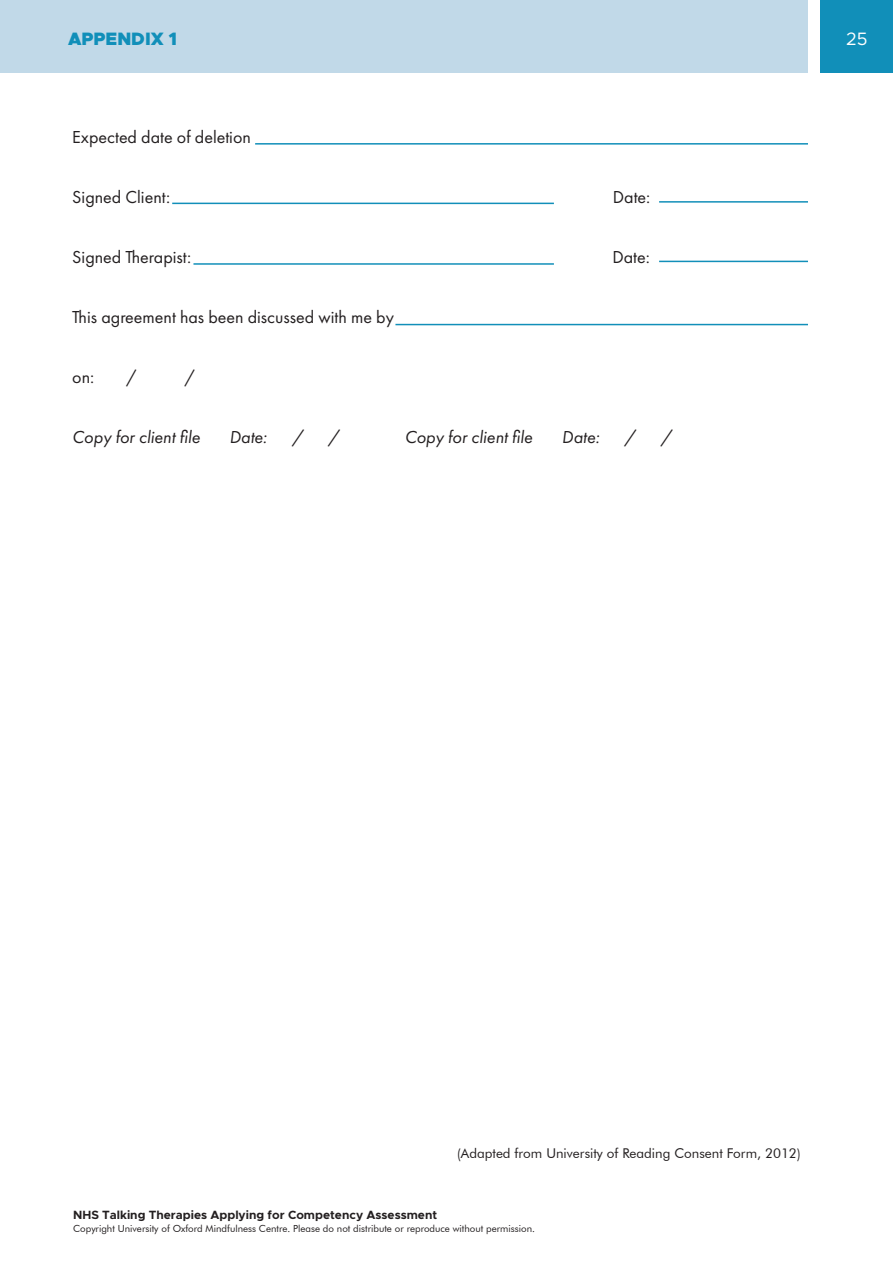
<style>
.page{position:relative;width:893px;height:1263px;background:#fff}
.page>*{position:absolute;margin:0;border:0;box-sizing:border-box;transform-origin:0 0}
.t1{font:18px "Futura PT";color:#231f20}
.t2{font:italic 18px "Futura PT";color:#231f20}
.t3{font:900 18px "Metropolis";color:#118fb9}
.t4{font:18px "Metropolis";color:#fff}
.t5{font:13.5px "Futura BT";color:#231f20}
.t6{font:700 12px "Metropolis";color:#231f20}
.t7{font:9.75px "Futura BT";color:#231f20}
</style>
<div class="page">
<hr style="left:255px;top:143px;width:553px;height:2px;background:#118fb9">
<hr style="left:172px;top:203px;width:382px;height:1px;background:#118fb9">
<hr style="left:659px;top:201px;width:149px;height:2px;background:#118fb9">
<hr style="left:659px;top:261px;width:149px;height:1px;background:#118fb9">
<hr style="left:193px;top:263px;width:361px;height:2px;background:#118fb9">
<hr style="left:395px;top:324px;width:413px;height:1px;background:#118fb9">
<div style="left:821px;top:0;width:72px;height:72px;background:#118fb9"></div>
<div style="left:0;top:0;width:807px;height:72px;background:#c1d9e8"></div>
<p class="t3" style="left:68px;top:27px;width:110px">APPENDIX 1</p>
<p class="t4" style="left:846px;top:28px;width:23px">25</p>
<p class="t1" style="left:72px;top:127px;width:180px">Expected date of deletion</p>
<p class="t1" style="left:72px;top:187px;width:99px">Signed Client:</p>
<p class="t1" style="left:613px;top:187px;width:39px">Date:</p>
<p class="t1" style="left:72px;top:247px;width:120px">Signed Therapist:</p>
<p class="t1" style="left:612px;top:247px;width:39px">Date:</p>
<p class="t1" style="left:72px;top:307px;width:323px">This agreement has been discussed with me by</p>
<p class="t1" style="left:72px;top:367px;width:23px">on:</p>
<p class="t1" style="left:126px;top:367px;width:12px">/</p>
<p class="t1" style="left:184px;top:367px;width:12px">/</p>
<p class="t2" style="left:72px;top:427px;width:129px">Copy for client file</p>
<p class="t2" style="left:229px;top:427px;width:39px">Date:</p>
<p class="t2" style="left:292px;top:427px;width:12px">/</p>
<p class="t2" style="left:328px;top:427px;width:12px">/</p>
<p class="t2" style="left:405px;top:427px;width:129px">Copy for client file</p>
<p class="t2" style="left:562px;top:427px;width:39px">Date:</p>
<p class="t2" style="left:625px;top:427px;width:12px">/</p>
<p class="t2" style="left:661px;top:427px;width:12px">/</p>
<p class="t6" style="left:73px;top:1207px;width:366px">NHS Talking Therapies Applying for Competency Assessment</p>
<p class="t5" style="left:457px;top:1145px;width:345px">(Adapted from University of Reading Consent Form, 2012)</p>
<p class="t7" style="left:73px;top:1223px;width:463px">Copyright University of Oxford Mindfulness Centre. Please do not distribute or reproduce without permission.</p>
</div>
